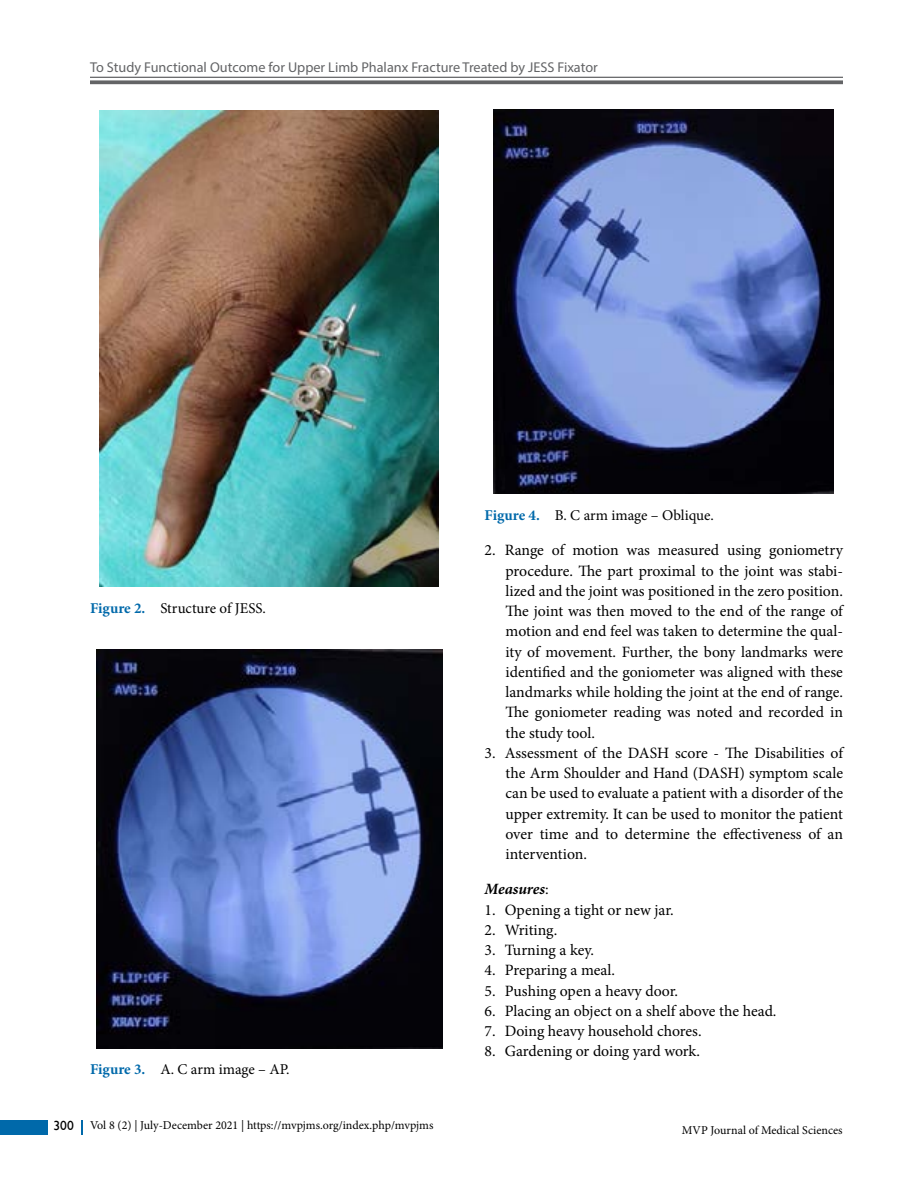
<style>
.page{position:relative;width:918px;height:1188px;background:#fff}
.page>*{position:absolute;margin:0;border:0;box-sizing:border-box;transform-origin:0 0}
.t1{font:15.75px/20.2px "Minion Pro";letter-spacing:-.005em;color:#000;text-align:justify}
.t2{font:italic 700 15.75px "Minion Pro";letter-spacing:-.005em;color:#000}
.t3{font:15px "Minion Pro";color:#000}
.t4{font:14.25px "Myriad Pro";color:#636466}
.t5{font:12px "Minion Pro";color:#000}
.s1{font-weight:700;color:#0069aa}
.s2{font-family:"Gill Sans";font-size:13.5px}
.s3{font-weight:400;font-style:normal}
</style>
<div class="page">
<hr style="left:90px;top:77px;width:753px;height:1px;background:#636466">
<svg style="left:90px;top:80px;width:753px;height:4px;background:#737476"></svg>
<div style="left:0;top:1120px;width:47px;height:15px;background:#0069aa"></div>
<svg style="left:81px;top:1120px;width:1px;height:15px"></svg>
<img style="left:100px;top:111px;width:339px;height:476px">
<img style="left:96px;top:650px;width:346px;height:398px">
<img style="left:494px;top:110px;width:340px;height:384px">
<p class="t4" style="left:90px;top:59px;width:509px">To Study Functional Outcome for Upper Limb Phalanx Fracture Treated by JESS Fixator</p>
<p class="t3" style="left:90px;top:598px;width:178px"><span class="s1">Figure 2.</span> Structure of JESS.</p>
<p class="t3" style="left:90px;top:1059px;width:201px"><span class="s1">Figure 3.</span> A. C arm image – AP.</p>
<p class="t5" style="left:54px;top:1117px;width:381px"><span class="s2">300</span> Vol 8 (2) | July-December 2021 | https://mvpjms.org/index.php/mvpjms</p>
<p class="t3" style="left:484px;top:505px;width:231px"><span class="s1">Figure 4.</span> B. C arm image – Oblique.</p>
<p class="t1" style="left:506px;top:540px;width:339px;text-indent:-21px">2. Range of motion was measured using goniometry procedure. The part proximal to the joint was stabi&shy;lized and the joint was positioned in the zero position.<br>The joint was then moved to the end of the range of motion and end feel was taken to determine the qual&shy;ity of movement. Further, the bony landmarks were identified and the goniometer was aligned with these landmarks while holding the joint at the end of range.<br>The goniometer reading was noted and recorded in the study tool.</p>
<p class="t1" style="left:506px;top:743px;width:339px;text-indent:-21px">3. Assessment of the DASH score - The Disabilities of the Arm Shoulder and Hand (DASH) symptom scale can be used to evaluate a patient with a disorder of the upper extremity. It can be used to monitor the patient over time and to determine the effectiveness of an intervention.</p>
<p class="t2" style="left:485px;top:878px;width:66px">Measures<span class="s3">:</span></p>
<p class="t1" style="left:485px;top:900px;width:191px">1. Opening a tight or new jar.</p>
<p class="t1" style="left:485px;top:920px;width:74px">2. Writing.</p>
<p class="t1" style="left:485px;top:940px;width:111px">3. Turning a key.</p>
<p class="t1" style="left:485px;top:960px;width:132px">4. Preparing a meal.</p>
<p class="t1" style="left:485px;top:981px;width:195px">5. Pushing open a heavy door.</p>
<p class="t1" style="left:485px;top:1001px;width:294px">6. Placing an object on a shelf above the head.</p>
<p class="t1" style="left:485px;top:1021px;width:219px">7. Doing heavy household chores.</p>
<p class="t1" style="left:485px;top:1041px;width:217px">8. Gardening or doing yard work.</p>
<p class="t5" style="left:682px;top:1123px;width:162px">MVP Journal of Medical Sciences</p>
</div>
